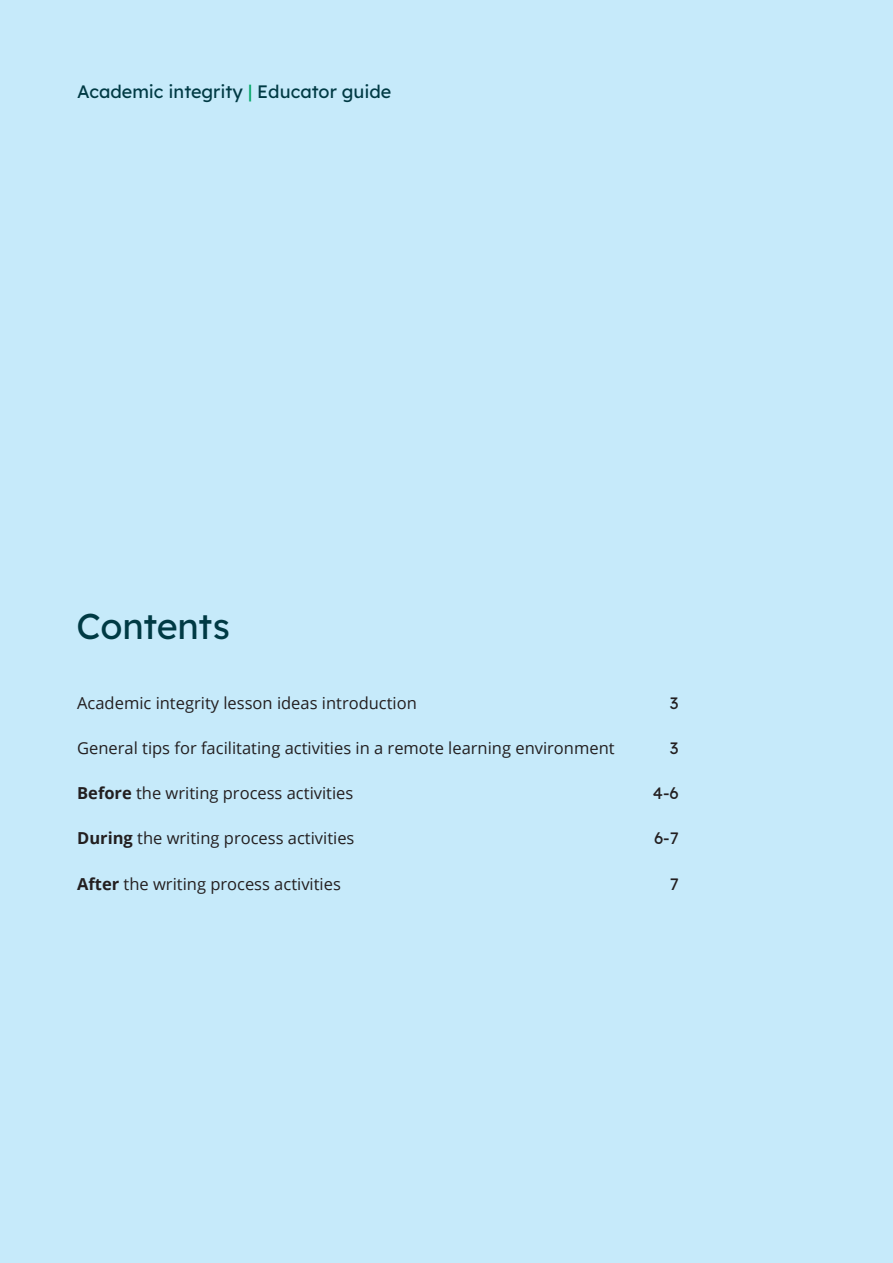
<style>
.page{position:relative;width:893px;height:1263px;background:#c6eafa}
.page>*{position:absolute;margin:0;border:0;box-sizing:border-box;transform-origin:0 0}
.TLI_Worksheet_Title{font:36px "Lexend Deca";letter-spacing:-.01em;color:#003a44}
.t1{font:18px "Lexend Deca";color:#003a44}
.TLI_Main_Intro_copy{font:16.5px "Open Sans";color:#231f20}
.TLI_Main_Intro_copy-2{font:16.5px "Lexend Deca";color:#231f20}
.s1{color:#00a665}
.s2{font-weight:700}
</style>
<div class="page">
<p class="t1" style="left:77px;top:76px;width:316px">Academic integrity <span class="s1">|</span> Educator guide</p>
<p class="TLI_Worksheet_Title" style="left:77px;top:596px;width:155px">Contents</p>
<p class="TLI_Main_Intro_copy" style="left:77px;top:691px;width:341px">Academic integrity lesson ideas introduction</p>
<p class="TLI_Main_Intro_copy-2" style="left:670px;top:689px;width:10px">3</p>
<p class="TLI_Main_Intro_copy" style="left:77px;top:736px;width:539px">General tips for facilitating activities in a remote learning environment</p>
<p class="TLI_Main_Intro_copy-2" style="left:670px;top:734px;width:10px">3</p>
<p class="TLI_Main_Intro_copy" style="left:77px;top:782px;width:278px"><span class="s2">Before</span> the writing process activities</p>
<p class="TLI_Main_Intro_copy-2" style="left:653px;top:779px;width:27px">4-6</p>
<p class="TLI_Main_Intro_copy" style="left:77px;top:827px;width:279px"><span class="s2">During</span> the writing process activities</p>
<p class="TLI_Main_Intro_copy-2" style="left:654px;top:825px;width:26px">6-7</p>
<p class="TLI_Main_Intro_copy" style="left:77px;top:872px;width:265px"><span class="s2">After</span> the writing process activities</p>
<p class="TLI_Main_Intro_copy-2" style="left:670px;top:870px;width:10px">7</p>
</div>
